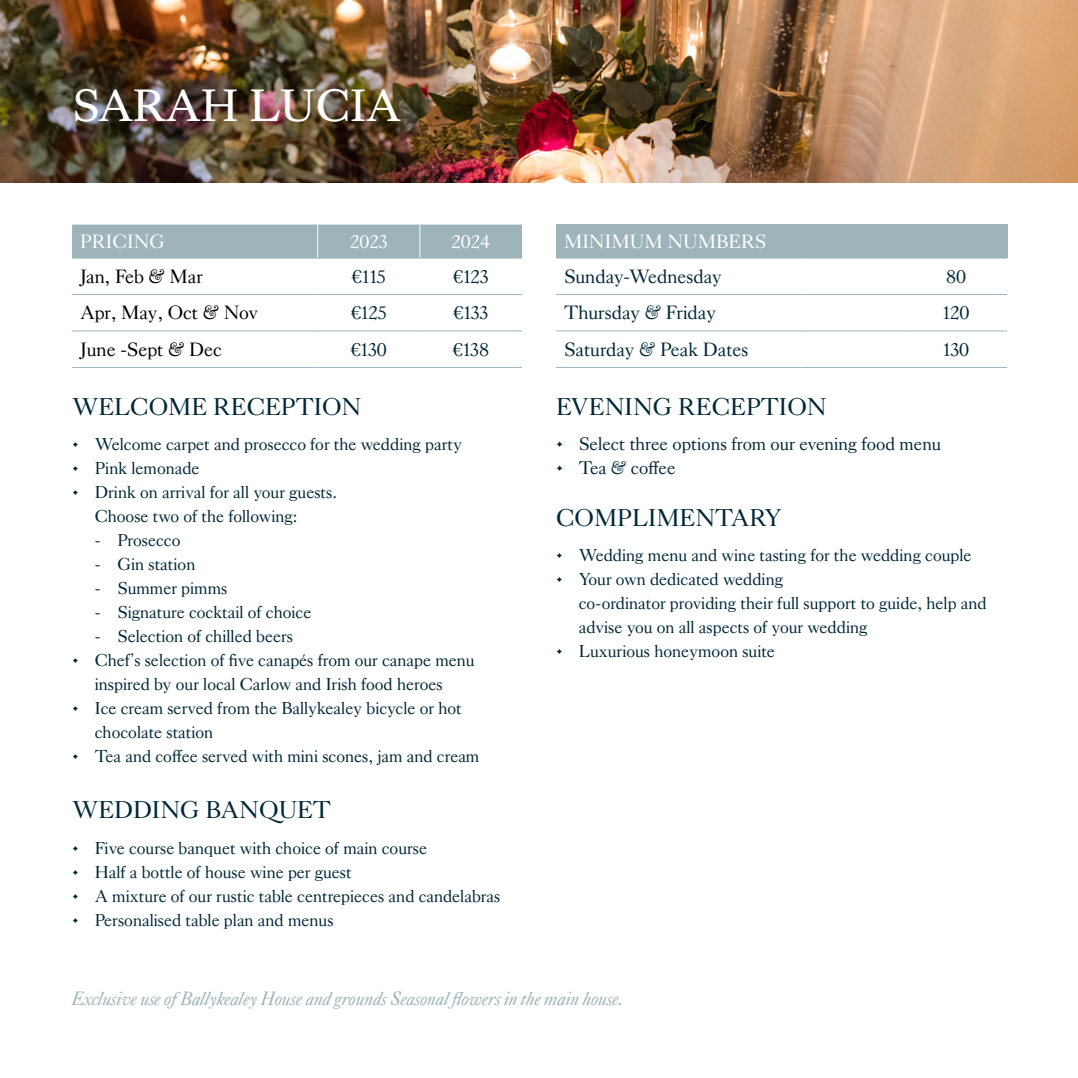
<style>
.page{position:relative;width:1078px;height:1078px;background:#fff}
.page>*{position:absolute;margin:0;border:0;box-sizing:border-box;transform-origin:0 0}
.t1{font:46.8px "Kings Caslon";color:#fff}
.t2{font:24px "Kings Caslon Display";color:#002838}
.t3{font:19px "Kings Caslon Display";color:#002838}
.t4{font:italic 19px "Kings Caslon Display";color:#9cb4ba}
.t5{font:19px "Kings Caslon Display";color:#000}
.t6{font:19px "Kings Caslon Display";color:#fff}
.t7{font:18px "Kings Caslon Display";color:#002838}
.t8{font:17px/24px "Kings Caslon Display";color:#002838}
</style>
<div class="page">
<img style="left:0;top:0;width:1077px;height:183px">
<div style="left:72px;top:224px;width:450px;height:34px;background:#9cb4ba"></div>
<hr style="left:419px;top:224px;width:1px;height:34px;background:#fff">
<hr style="left:317px;top:224px;width:1px;height:34px;background:#fff">
<hr style="left:72px;top:258px;width:245px;height:1px;background:#9cb4ba">
<hr style="left:317px;top:258px;width:103px;height:1px;background:#9cb4ba">
<hr style="left:420px;top:258px;width:102px;height:1px;background:#9cb4ba">
<hr style="left:72px;top:294px;width:245px;height:1px;background:#9cb4ba">
<hr style="left:317px;top:294px;width:103px;height:1px;background:#9cb4ba">
<hr style="left:420px;top:294px;width:102px;height:1px;background:#9cb4ba">
<hr style="left:72px;top:330px;width:245px;height:1px;background:#9cb4ba">
<hr style="left:72px;top:367px;width:245px;height:1px;background:#9cb4ba">
<hr style="left:317px;top:330px;width:103px;height:1px;background:#9cb4ba">
<hr style="left:317px;top:367px;width:103px;height:1px;background:#9cb4ba">
<hr style="left:420px;top:330px;width:102px;height:1px;background:#9cb4ba">
<hr style="left:420px;top:367px;width:102px;height:1px;background:#9cb4ba">
<div style="left:556px;top:224px;width:450px;height:34px;background:#9cb4ba"></div>
<hr style="left:556px;top:258px;width:245px;height:1px;background:#9cb4ba">
<hr style="left:801px;top:258px;width:103px;height:1px;background:#9cb4ba">
<hr style="left:904px;top:258px;width:102px;height:1px;background:#9cb4ba">
<hr style="left:556px;top:294px;width:245px;height:1px;background:#9cb4ba">
<hr style="left:556px;top:330px;width:245px;height:1px;background:#9cb4ba">
<hr style="left:556px;top:367px;width:245px;height:1px;background:#9cb4ba">
<hr style="left:801px;top:294px;width:103px;height:1px;background:#9cb4ba">
<hr style="left:801px;top:330px;width:103px;height:1px;background:#9cb4ba">
<hr style="left:801px;top:367px;width:103px;height:1px;background:#9cb4ba">
<hr style="left:904px;top:294px;width:102px;height:1px;background:#9cb4ba">
<hr style="left:904px;top:330px;width:102px;height:1px;background:#9cb4ba">
<hr style="left:904px;top:367px;width:102px;height:1px;background:#9cb4ba">
<h1 class="t1" style="left:72px;top:89px;width:330px">SARAH LUCIA</h1>
<p class="t6" style="left:80px;top:234px;width:86px">PRICING</p>
<p class="t6" style="left:350px;top:234px;width:39px">2023</p>
<p class="t6" style="left:451px;top:234px;width:40px">2024</p>
<p class="t5" style="left:80px;top:265px;width:124px">Jan, Feb &amp; Mar</p>
<p class="t3" style="left:352px;top:269px;width:35px">€115</p>
<p class="t3" style="left:453px;top:269px;width:37px">€123</p>
<p class="t5" style="left:80px;top:302px;width:179px">Apr, May, Oct &amp; Nov</p>
<p class="t3" style="left:351px;top:306px;width:37px">€125</p>
<p class="t3" style="left:453px;top:306px;width:36px">€133</p>
<p class="t5" style="left:80px;top:342px;width:143px">June -Sept &amp; Dec</p>
<p class="t3" style="left:350px;top:342px;width:38px">€130</p>
<p class="t3" style="left:453px;top:342px;width:38px">€138</p>
<h2 class="t2" style="left:72px;top:397px;width:291px">WELCOME RECEPTION</h2>
<p class="t8" style="left:72px;top:433px;width:391px">• Welcome carpet and prosecco for the wedding party</p>
<p class="t8" style="left:72px;top:457px;width:129px">• Pink lemonade</p>
<p class="t8" style="left:95px;top:481px;width:244px;text-indent:-23px">• Drink on arrival for all your guests.<br>Choose two of the following:</p>
<p class="t8" style="left:95px;top:529px;width:87px">- Prosecco</p>
<p class="t8" style="left:95px;top:553px;width:102px">- Gin station</p>
<p class="t8" style="left:95px;top:577px;width:134px">- Summer pimms</p>
<p class="t8" style="left:95px;top:601px;width:218px">- Signature cocktail of choice</p>
<p class="t8" style="left:95px;top:625px;width:200px">- Selection of chilled beers</p>
<p class="t8" style="left:72px;top:649px;width:404px;text-align:center">• Chef’s selection of five canapés from our canape menu inspired by our local Carlow and Irish food heroes</p>
<p class="t8" style="left:95px;top:697px;width:368px;text-indent:-23px">• Ice cream served from the Ballykealey bicycle or hot chocolate station</p>
<p class="t8" style="left:72px;top:745px;width:409px">• Tea and coffee served with mini scones, jam and cream</p>
<h2 class="t2" style="left:72px;top:796px;width:260px">WEDDING BANQUET</h2>
<p class="t8" style="left:72px;top:836px;width:356px">• Five course banquet with choice of main course</p>
<p class="t8" style="left:72px;top:860px;width:281px">• Half a bottle of house wine per guest</p>
<p class="t8" style="left:72px;top:884px;width:430px">• A mixture of our rustic table centrepieces and candelabras</p>
<p class="t8" style="left:72px;top:908px;width:263px">• Personalised table plan and menus</p>
<p class="t6" style="left:564px;top:234px;width:203px">MINIMUM NUMBERS</p>
<p class="t3" style="left:564px;top:269px;width:159px">Sunday-Wednesday</p>
<p class="t3" style="left:945px;top:269px;width:21px">80</p>
<p class="t3" style="left:564px;top:306px;width:154px">Thursday &amp; Friday</p>
<p class="t3" style="left:942px;top:306px;width:28px">120</p>
<p class="t3" style="left:564px;top:342px;width:186px">Saturday &amp; Peak Dates</p>
<p class="t3" style="left:942px;top:342px;width:28px">130</p>
<h2 class="t2" style="left:556px;top:397px;width:272px">EVENING RECEPTION</h2>
<p class="t7" style="left:556px;top:437px;width:386px">• Select three options from our evening food menu</p>
<p class="t7" style="left:556px;top:461px;width:121px">• Tea &amp; coffee</p>
<h2 class="t2" style="left:556px;top:508px;width:227px">COMPLIMENTARY</h2>
<p class="t8" style="left:556px;top:544px;width:417px">• Wedding menu and wine tasting for the wedding couple</p>
<p class="t8" style="left:578px;top:568px;width:409px;text-indent:-23px">• Your own dedicated wedding<br>co-ordinator providing their full support to guide, help and advise you on all aspects of your wedding</p>
<p class="t8" style="left:556px;top:640px;width:220px">• Luxurious honeymoon suite</p>
<p class="t4" style="left:72px;top:987px;width:553px">Exclusive use of Ballykealey House and grounds Seasonal flowers in the main house.</p>
</div>
